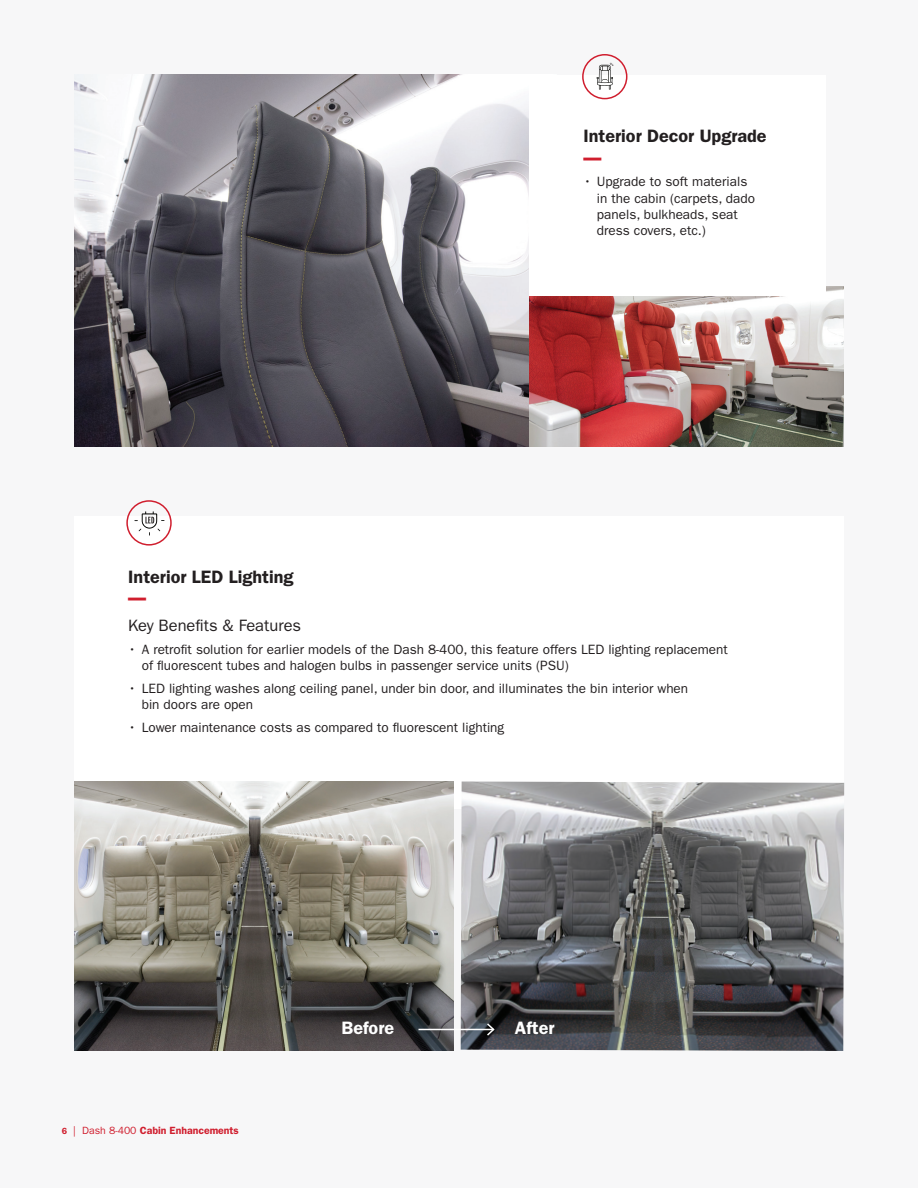
<style>
.page{position:relative;width:918px;height:1188px;background:#f7f7f8}
.page>*{position:absolute;margin:0;border:0;box-sizing:border-box;transform-origin:0 0}
.t1{font:600 18px "ITC Franklin Gothic Std";color:#231f20}
.t2{font:600 18px "ITC Franklin Gothic Std";color:#fff}
.t3{font:18px "ITC Franklin Gothic Std Hvy";color:#d01e2e}
.t4{font:16.5px "ITC Franklin Gothic Std";color:#231f20}
.t5{font:13.5px/16.2px "ITC Franklin Gothic Std";color:#231f20}
.t6{font:600 10.5px "ITC Franklin Gothic Std";color:#d01e2e}
.s1{font-size:9px}
.s2{font-weight:400}
</style>
<div class="page">
<img style="left:74px;top:74px;width:456px;height:373px">
<div style="left:74px;top:516px;width:770px;height:293px;background:#fff"></div>
<img style="left:461px;top:782px;width:383px;height:269px">
<img style="left:530px;top:286px;width:314px;height:161px">
<div style="left:529px;top:76px;width:297px;height:220px;background:#fff"></div>
<img style="left:74px;top:782px;width:380px;height:268px">
<div style="left:582px;top:54px;width:45px;height:45px;border:2px solid #d01e2e;border-radius:50%"></div>
<svg style="left:597px;top:63px;width:17px;height:26px"></svg>
<hr style="left:418px;top:1029px;width:76px;height:1px;background:#fff">
<svg style="left:485px;top:1022px;width:11px;height:15px"></svg>
<div style="left:126px;top:500px;width:46px;height:46px;border:2px solid #d01e2e;border-radius:50%"></div>
<svg style="left:134px;top:511px;width:31px;height:25px"></svg>
<h1 class="t1" style="left:583px;top:125px;width:185px">Interior Decor Upgrade</h1>
<h1 class="t3" style="left:583px;top:147px;width:19px">—</h1>
<p class="t5" style="left:597px;top:174px;width:160px;text-indent:-14px">• Upgrade to soft materials in the cabin (carpets, dado panels, bulkheads, seat dress covers, etc.)</p>
<h1 class="t1" style="left:128px;top:566px;width:167px">Interior LED Lighting</h1>
<h1 class="t3" style="left:128px;top:587px;width:19px">—</h1>
<p class="t4" style="left:128px;top:616px;width:174px">Key Benefits &amp; Features</p>
<p class="t5" style="left:142px;top:641px;width:587px;text-indent:-14px">• A retrofit solution for earlier models of the Dash 8-400, this feature offers LED lighting replacement of fluorescent tubes and halogen bulbs in passenger service units (PSU)</p>
<p class="t5" style="left:142px;top:680px;width:548px;text-indent:-14px">• LED lighting washes along ceiling panel, under bin door, and illuminates the bin interior when bin doors are open</p>
<p class="t5" style="left:128px;top:719px;width:378px">• Lower maintenance costs as compared to fluorescent lighting</p>
<p class="t6" style="left:62px;top:1124px;width:179px"><span class="s1">6</span> <span class="s2">| Dash 8-400</span> Cabin Enhancements</p>
<h1 class="t2" style="left:342px;top:1017px;width:54px">Before</h1>
<h1 class="t2" style="left:515px;top:1017px;width:41px">After</h1>
</div>
